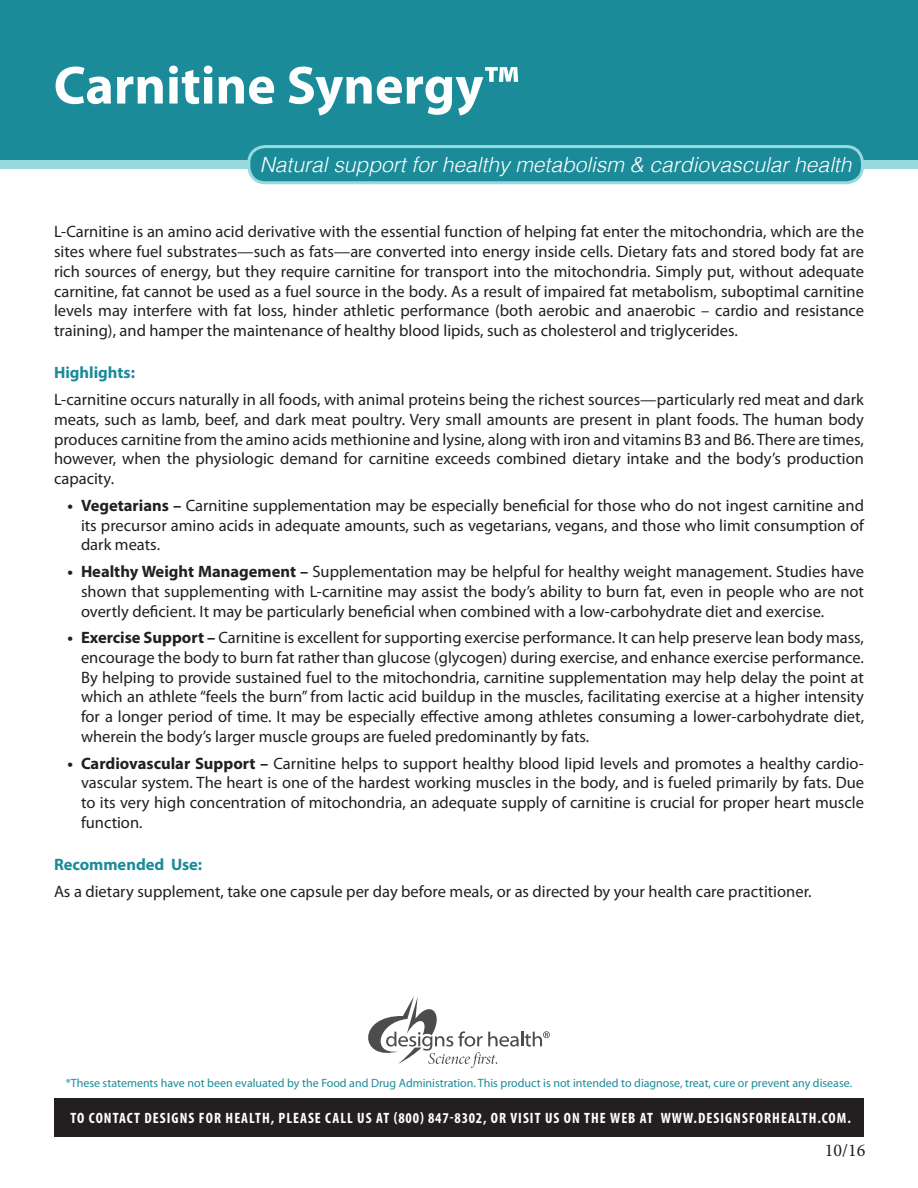
<style>
.page{position:relative;width:918px;height:1188px;background:#fff}
.page>*{position:absolute;margin:0;border:0;box-sizing:border-box;transform-origin:0 0}
.t1{font:700 54px "Myriad Pro";color:#fff}
.t2{font:italic 300 21px "Helvetica";color:#fff}
.t3{font:18px "Minion Pro";color:#231f20}
.t4{font:16.5px/19.8px "Myriad Pro";color:#231f20;text-align:justify}
.t5{font:700 16.5px "Myriad Pro";color:#1b8b99}
.t6{font:700 condensed 15px "Myriad Pro";letter-spacing:.07em;color:#fff}
.t7{font:12px "Myriad Pro";color:#1b8b99}
.s1{font-weight:700}
</style>
<div class="page">
<div style="left:0;top:0;width:918px;height:160px;background:#1b8b99"></div>
<div style="left:0;top:160px;width:918px;height:8px;background:#96dae0"></div>
<div style="left:249px;top:147px;width:613px;height:36px;background:#1b8b99;border-radius:17px"></div>
<div style="left:247px;top:145px;width:617px;height:39px;border:3px solid #96dae0;border-radius:17px"></div>
<div style="left:54px;top:1098px;width:810px;height:39px;background:#231f20"></div>
<svg style="left:368px;top:996px;width:182px;height:72px"></svg>
<p class="t1" style="left:54px;top:50px;width:466px">Carnitine Synergy™</p>
<p class="t2" style="left:260px;top:146px;width:593px">Natural support for healthy metabolism &amp; cardiovascular health</p>
<p class="t4" style="left:54px;top:222px;width:812px">L-Carnitine is an amino acid derivative with the essential function of helping fat enter the mitochondria, which are the sites where fuel substrates—such as fats—are converted into energy inside cells. Dietary fats and stored body fat are rich sources of energy, but they require carnitine for transport into the mitochondria. Simply put, without adequate carnitine, fat cannot be used as a fuel source in the body. As a result of impaired fat metabolism, suboptimal carnitine levels may interfere with fat loss, hinder athletic performance (both aerobic and anaerobic – cardio and resistance training), and hamper the maintenance of healthy blood lipids, such as cholesterol and triglycerides.</p>
<p class="t5" style="left:54px;top:362px;width:83px">Highlights:</p>
<p class="t4" style="left:54px;top:389px;width:812px">L-carnitine occurs naturally in all foods, with animal proteins being the richest sources—particularly red meat and dark meats, such as lamb, beef, and dark meat poultry. Very small amounts are present in plant foods. The human body produces carnitine from the amino acids methionine and lysine, along with iron and vitamins B3 and B6. There are times, however, when the physiologic demand for carnitine exceeds combined dietary intake and the body’s production capacity.</p>
<p class="t4" style="left:81px;top:495px;width:785px;text-indent:-14px"><span class="s1">• Vegetarians –</span> Carnitine supplementation may be especially beneficial for those who do not ingest carnitine and its precursor amino acids in adequate amounts, such as vegetarians, vegans, and those who limit consumption of dark meats.</p>
<p class="t4" style="left:81px;top:561px;width:785px;text-indent:-14px"><span class="s1">• Healthy Weight Management –</span> Supplementation may be helpful for healthy weight management. Studies have shown that supplementing with L-carnitine may assist the body’s ability to burn fat, even in people who are not overtly deficient. It may be particularly beneficial when combined with a low-carbohydrate diet and exercise.</p>
<p class="t4" style="left:81px;top:627px;width:785px;text-indent:-14px"><span class="s1">• Exercise Support –</span> Carnitine is excellent for supporting exercise performance. It can help preserve lean body mass, encourage the body to burn fat rather than glucose (glycogen) during exercise, and enhance exercise performance.<br>By helping to provide sustained fuel to the mitochondria, carnitine supplementation may help delay the point at which an athlete “feels the burn” from lactic acid buildup in the muscles, facilitating exercise at a higher intensity for a longer period of time. It may be especially effective among athletes consuming a lower-carbohydrate diet, wherein the body’s larger muscle groups are fueled predominantly by fats.</p>
<p class="t4" style="left:81px;top:753px;width:785px;text-indent:-14px"><span class="s1">• Cardiovascular Support –</span> Carnitine helps to support healthy blood lipid levels and promotes a healthy cardio&shy;vascular system. The heart is one of the hardest working muscles in the body, and is fueled primarily by fats. Due to its very high concentration of mitochondria, an adequate supply of carnitine is crucial for proper heart muscle function.</p>
<p class="t5" style="left:54px;top:854px;width:150px">Recommended Use:</p>
<p class="t4" style="left:54px;top:881px;width:759px">As a dietary supplement, take one capsule per day before meals, or as directed by your health care practitioner.</p>
<p class="t7" style="left:66px;top:1076px;width:788px">*These statements have not been evaluated by the Food and Drug Administration. This product is not intended to diagnose, treat, cure or prevent any disease.</p>
<p class="t6" style="left:71px;top:1109px;width:782px">TO CONTACT DESIGNS FOR HEALTH, PLEASE CALL US AT (800) 847-8302, OR VISIT US ON THE WEB AT WWW.DESIGNSFORHEALTH.COM.</p>
<p class="t3" style="left:825px;top:1139px;width:42px">10/16</p>
</div>
